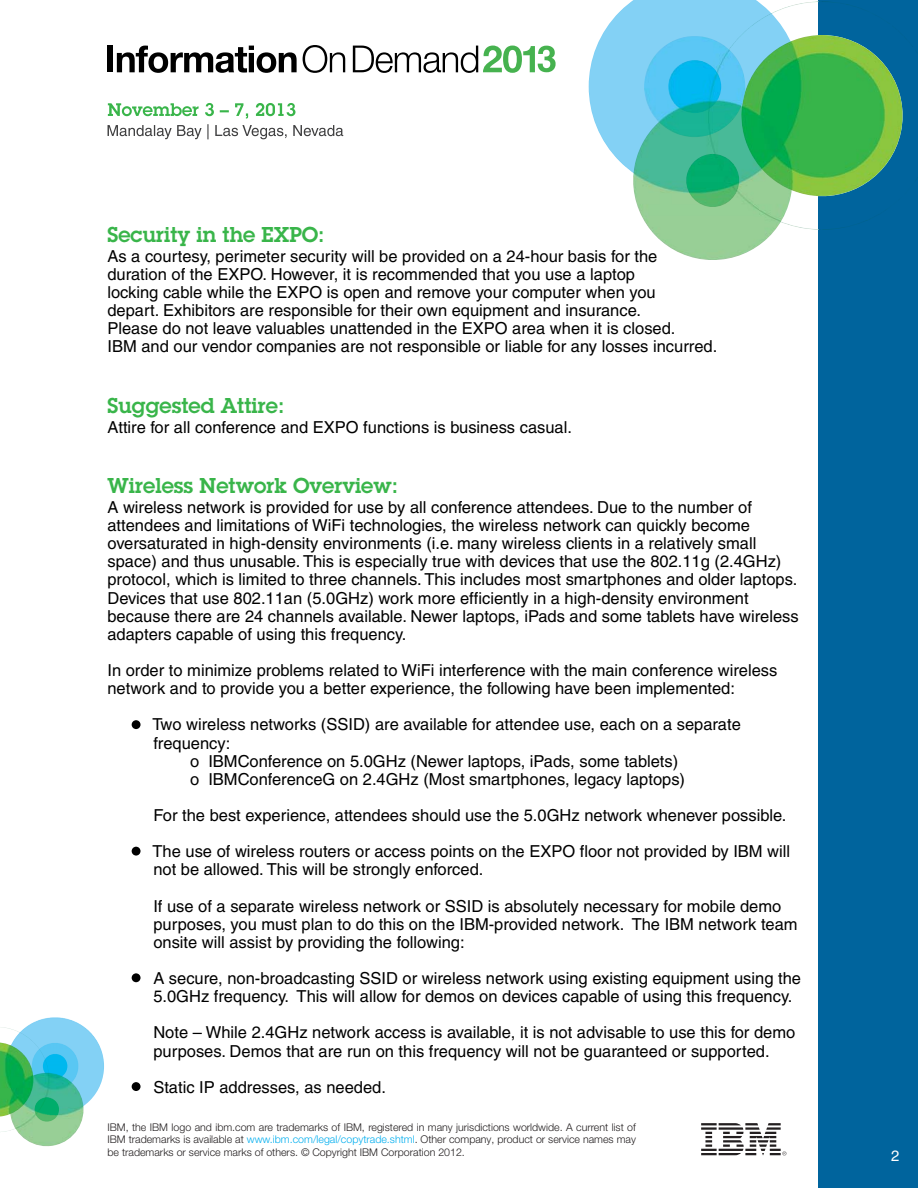
<style>
.page{position:relative;width:918px;height:1188px;background:#fff}
.page>*{position:absolute;margin:0;border:0;box-sizing:border-box;transform-origin:0 0}
.t1{font:600 21px "Lubalin Graph Std";color:#39b54a}
.t2{font:16.5px/18.1px "Helvetica LT";color:#000}
.t3{font:15px "Helvetica LT";color:#fff}
.t4{font:300 10.65px/12.6px "Helvetica Neue LT Pro";color:#231f20;text-align:justify}
.s1{color:#00aeef}
</style>
<div class="page">
<img style="left:26px;top:1017px;width:78px;height:86px">
<img style="left:49px;top:1040px;width:29px;height:33px">
<img style="left:49px;top:1053px;width:18px;height:20px">
<img style="left:1px;top:1027px;width:48px;height:105px">
<img style="left:10px;top:1073px;width:77px;height:74px">
<img style="left:33px;top:1097px;width:27px;height:26px">
<img style="left:0;top:1042px;width:34px;height:78px">
<div style="left:819px;top:0;width:99px;height:1188px;background:#00649d"></div>
<img style="left:589px;top:0;width:168px;height:167px">
<img style="left:708px;top:1px;width:159px;height:229px">
<img style="left:626px;top:101px;width:166px;height:159px">
<img style="left:741px;top:35px;width:162px;height:169px">
<img style="left:644px;top:31px;width:101px;height:106px">
<img style="left:668px;top:57px;width:53px;height:56px">
<img style="left:684px;top:154px;width:58px;height:55px">
<svg style="left:701px;top:1123px;width:85px;height:33px"></svg>
<div style="left:132px;top:973px;width:9px;height:9px;background:#000;border-radius:50%"></div>
<div style="left:132px;top:720px;width:9px;height:9px;background:#000;border-radius:50%"></div>
<div style="left:132px;top:1082px;width:9px;height:9px;background:#000;border-radius:50%"></div>
<div style="left:132px;top:847px;width:9px;height:9px;background:#000;border-radius:50%"></div>
<div style="left:107px;top:46px;width:6px;height:26px;background:#000"></div>
<svg style="left:117px;top:46px;width:180px;height:27px"></svg>
<svg style="left:303px;top:45px;width:42px;height:28px"></svg>
<svg style="left:353px;top:46px;width:203px;height:27px"></svg>
<svg style="left:108px;top:103px;width:235px;height:36px"></svg>
<p class="t1" style="left:107px;top:227px;width:219px">Security in the EXPO:</p>
<p class="t2" style="left:107px;top:249px;width:611px">As a courtesy, perimeter security will be provided on a 24-hour basis for the duration of the EXPO. However, it is recommended that you use a laptop<br>locking cable while the EXPO is open and remove your computer when you<br>depart. Exhibitors are responsible for their own equipment and insurance.<br>Please do not leave valuables unattended in the EXPO area when it is closed.<br>IBM and our vendor companies are not responsible or liable for any losses incurred.</p>
<p class="t1" style="left:107px;top:398px;width:178px">Suggested Attire:</p>
<p class="t2" style="left:107px;top:420px;width:466px">Attire for all conference and EXPO functions is business casual.</p>
<p class="t1" style="left:107px;top:478px;width:292px">Wireless Network Overview:</p>
<p class="t2" style="left:107px;top:500px;width:693px">A wireless network is provided for use by all conference attendees. Due to the number of attendees and limitations of WiFi technologies, the wireless network can quickly become oversaturated in high-density environments (i.e. many wireless clients in a relatively small space) and thus unusable. This is especially true with devices that use the 802.11g (2.4GHz) protocol, which is limited to three channels. This includes most smartphones and older laptops.<br>Devices that use 802.11an (5.0GHz) work more efficiently in a high-density environment because there are 24 channels available. Newer laptops, iPads and some tablets have wireless adapters capable of using this frequency.</p>
<p class="t2" style="left:107px;top:663px;width:671px">In order to minimize problems related to WiFi interference with the main conference wireless network and to provide you a better experience, the following have been implemented:</p>
<p class="t2" style="left:153px;top:717px;width:590px">Two wireless networks (SSID) are available for attendee use, each on a separate</p>
<p class="t2" style="left:153px;top:735px;width:79px">frequency:</p>
<p class="t2" style="left:190px;top:753px;width:490px">o IBMConference on 5.0GHz (Newer laptops, iPads, some tablets)</p>
<p class="t2" style="left:190px;top:772px;width:497px">o IBMConferenceG on 2.4GHz (Most smartphones, legacy laptops)</p>
<p class="t2" style="left:153px;top:799px;width:639px;line-height:36.3px">For the best experience, attendees should use the 5.0GHz network whenever possible.<br>The use of wireless routers or access points on the EXPO floor not provided by IBM will</p>
<p class="t2" style="left:153px;top:853px;width:630px;line-height:36.3px">not be allowed. This will be strongly enforced.<br>If use of a separate wireless network or SSID is absolutely necessary for mobile demo</p>
<p class="t2" style="left:153px;top:917px;width:646px">purposes, you must plan to do this on the IBM-provided network. The IBM network team onsite will assist by providing the following:</p>
<p class="t2" style="left:153px;top:971px;width:649px">A secure, non-broadcasting SSID or wireless network using existing equipment using the<br>5.0GHz frequency. This will allow for demos on devices capable of using this frequency.</p>
<p class="t2" style="left:153px;top:1025px;width:643px">Note – While 2.4GHz network access is available, it is not advisable to use this for demo purposes. Demos that are run on this frequency will not be guaranteed or supported.</p>
<p class="t2" style="left:153px;top:1080px;width:234px">Static IP addresses, as needed.</p>
<p class="t4" style="left:107px;top:1122px;width:530px">IBM, the IBM logo and ibm.com are trademarks of IBM, registered in many jurisdictions worldwide. A current list of IBM trademarks is available at <span class="s1">www.ibm.com/legal/copytrade.shtml</span>. Other company, product or service names may be trademarks or service marks of others. © Copyright IBM Corporation 2012.</p>
<p class="t3" style="left:891px;top:1151px;width:10px">2</p>
</div>
